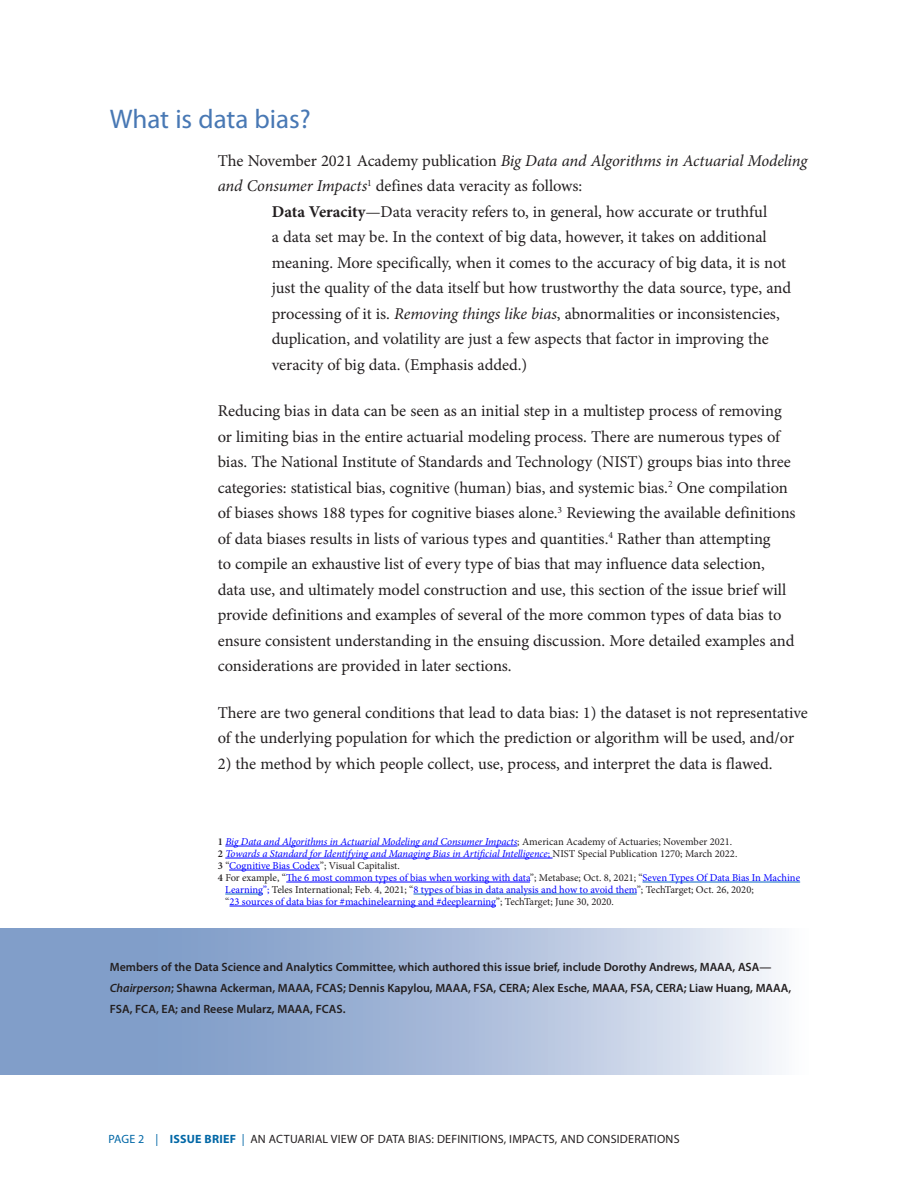
<style>
.page{position:relative;width:918px;height:1188px;background:#fff}
.page>*{position:absolute;margin:0;border:0;box-sizing:border-box;transform-origin:0 0}
.Sub_1_Blueheads{font:27px "Myriad Pro";color:#4878b4}
.text{font:16.5px/25.5px "Minion Pro";color:#231f20}
.text__no_space_after{font:16.5px/25.5px "Minion Pro";color:#231f20}
.Committee_roster_pg2{font:600 12px/21px "Myriad Pro";color:#231f20}
.t1{font:12px "Myriad Pro";letter-spacing:.02em;color:#231f20}
.footnotes{font:10.5px/12px "Minion Pro";color:#00f}
.footnotes-2{font:italic 10.5px "Minion Pro";letter-spacing:-.01em;color:#00f}
.footnotes-3{font:10.5px "Minion Pro";color:#231f20}
.s1{font-style:italic}
.s2{font-weight:700}
.s3{font-weight:600;font-style:normal;color:#231f20}
.s4{font-style:normal;color:#231f20}
.s5{font-style:normal}
.s6{font-weight:600}
.s7{color:#00f}
.s8{font-weight:600;color:#231f20}
.s9{color:#231f20}
.s10{color:#0067a6}
.s11{font-weight:700;color:#0067a6}
</style>
<div class="page">
<hr style="left:225px;top:846px;width:292px;height:1px;background:#00f">
<hr style="left:225px;top:858px;width:328px;height:1px;background:#00f">
<hr style="left:229px;top:870px;width:91px;height:1px;background:#00f">
<hr style="left:286px;top:882px;width:244px;height:1px;background:#00f">
<hr style="left:642px;top:882px;width:158px;height:1px;background:#0563c1">
<hr style="left:225px;top:894px;width:38px;height:1px;background:#0563c1">
<hr style="left:413px;top:894px;width:224px;height:1px;background:#0563c1">
<hr style="left:229px;top:906px;width:267px;height:1px;background:#00f">
<svg style="left:0;top:928px;width:776px;height:146px;background:#a5b9d8"></svg>
<p class="Sub_1_Blueheads" style="left:110px;top:103px;width:202px">What is data bias?</p>
<p class="text__no_space_after" style="left:218px;top:148px;width:591px">The November 2021 Academy publication <span class="s1">Big Data and Algorithms in Actuarial Modeling and Consumer Impacts</span><sup>1</sup> defines data veracity as follows:</p>
<p class="text" style="left:272px;top:199px;width:521px"><span class="s2">Data Veracity</span>—Data veracity refers to, in general, how accurate or truthful<br>a data set may be. In the context of big data, however, it takes on additional meaning. More specifically, when it comes to the accuracy of big data, it is not just the quality of the data itself but how trustworthy the data source, type, and processing of it is. <span class="s1">Removing things like bias</span>, abnormalities or inconsistencies, duplication, and volatility are just a few aspects that factor in improving the veracity of big data. (Emphasis added.)</p>
<p class="text" style="left:218px;top:398px;width:579px">Reducing bias in data can be seen as an initial step in a multistep process of removing or limiting bias in the entire actuarial modeling process. There are numerous types of bias. The National Institute of Standards and Technology (NIST) groups bias into three categories: statistical bias, cognitive (human) bias, and systemic bias.<sup>2</sup> One compilation of biases shows 188 types for cognitive biases alone.<sup>3</sup> Reviewing the available definitions of data biases results in lists of various types and quantities.<sup>4</sup> Rather than attempting<br>to compile an exhaustive list of every type of bias that may influence data selection, data use, and ultimately model construction and use, this section of the issue brief will provide definitions and examples of several of the more common types of data bias to ensure consistent understanding in the ensuing discussion. More detailed examples and considerations are provided in later sections.</p>
<p class="text" style="left:218px;top:700px;width:592px">There are two general conditions that lead to data bias: 1) the dataset is not representative of the underlying population for which the prediction or algorithm will be used, and/or</p>
<p class="text" style="left:218px;top:751px;width:556px">2) the method by which people collect, use, process, and interpret the data is flawed.</p>
<p class="footnotes-2" style="left:218px;top:834px;width:516px"><span class="s3">1</span> Big Data and Algorithms in Actuarial Modeling and Consumer Impacts<span class="s4">; American Academy of Actuaries; November 2021.</span></p>
<p class="footnotes-2" style="left:218px;top:846px;width:521px"><span class="s3">2</span> Towards a Standard for Identifying and Managing Bias in Artificial Intelligence<span class="s5">;</span> <span class="s4">NIST Special Publication 1270; March 2022.</span></p>
<p class="footnotes-3" style="left:218px;top:859px;width:184px"><span class="s6">3</span> “<span class="s7">Cognitive Bias Codex</span>”; Visual Capitalist.</p>
<p class="footnotes" style="left:225px;top:872px;width:576px;text-indent:-8px"><span class="s8">4</span> <span class="s9">For example, “</span>The 6 most common types of bias when working with data<span class="s9">”; Metabase; Oct. 8, 2021; “</span>Seven Types Of Data Bias In Machine<br>Learning”; <span class="s9">Teles International; Feb. 4, 2021; “</span>8 types of bias in data analysis and how to avoid them<span class="s9">”; TechTarget; Oct. 26, 2020;<br>“</span>23 sources of data bias for #machinelearning and #deeplearning<span class="s9">”; TechTarget; June 30, 2020.</span></p>
<p class="Committee_roster_pg2" style="left:110px;top:956px;width:683px">Members of the Data Science and Analytics Committee, which authored this issue brief, include Dorothy Andrews, MAAA, ASA—<br><span class="s1">Chairperson</span>; Shawna Ackerman, MAAA, FCAS; Dennis Kapylou, MAAA, FSA, CERA; Alex Esche, MAAA, FSA, CERA; Liaw Huang, MAAA,<br>FSA, FCA, EA; and Reese Mularz, MAAA, FCAS.</p>
<p class="t1" style="left:108px;top:1132px;width:573px"><span class="s10">PAGE 2 |</span> <span class="s11">ISSUE BRIEF</span> <span class="s10">|</span> AN ACTUARIAL VIEW OF DATA BIAS: DEFINITIONS, IMPACTS, AND CONSIDERATIONS</p>
</div>
